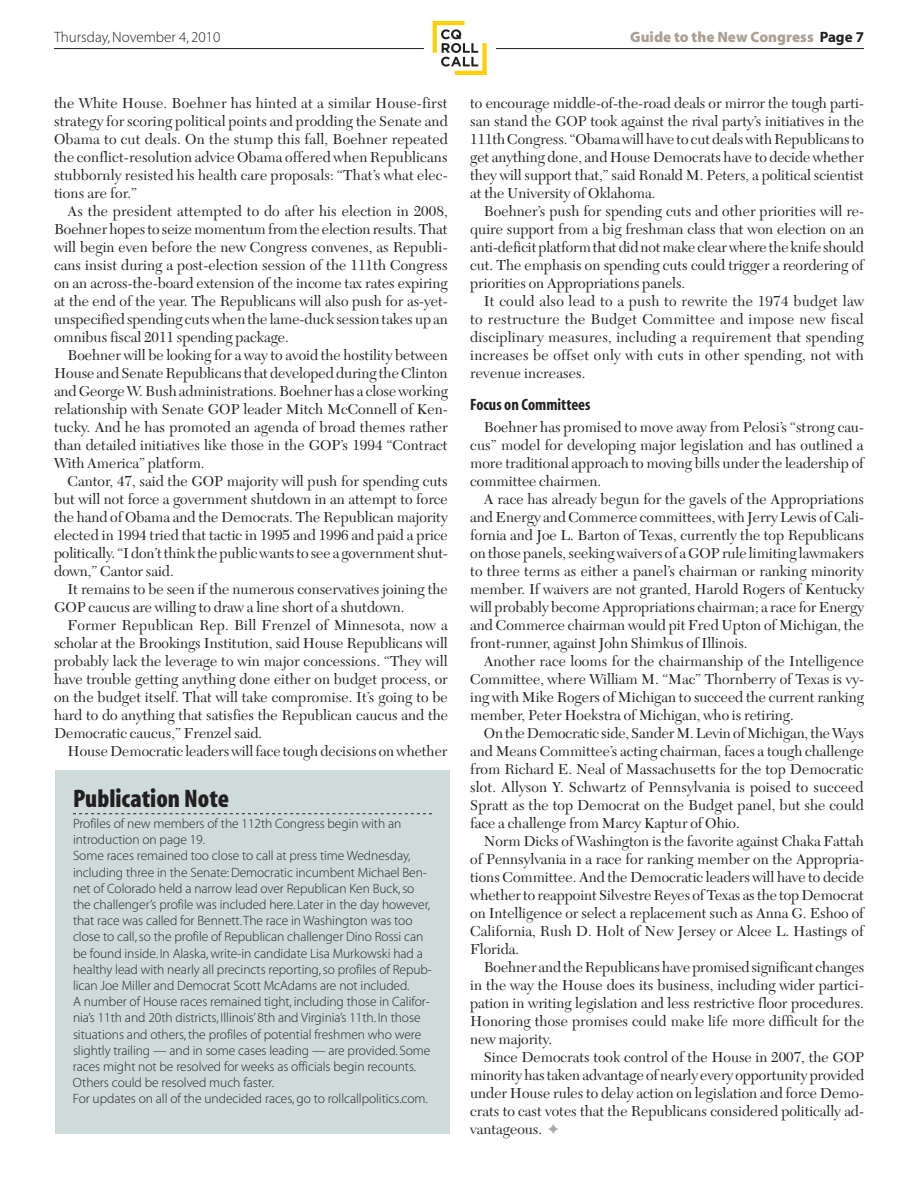
<style>
.page{position:relative;width:918px;height:1188px;background:#fff}
.page>*{position:absolute;margin:0;border:0;box-sizing:border-box;transform-origin:0 0}
.t1{font:25.5px "Myriad MM 830 300";letter-spacing:-.05em;color:#231f20}
.t2{font:16.5px "Myriad MM 700 300";letter-spacing:-.115em;color:#231f20}
.t3{font:15px/18px "New Caledonia";color:#231f20;text-align:justify}
.t4{font:15px "Myriad MM 830 600";letter-spacing:.045em;color:#aba095}
.t5{font:15px "Myriad MM 215 600";letter-spacing:-.02em;color:#231f20}
.t6{font:13.5px/16.2px "Myriad MM 215 600";letter-spacing:-.025em;color:#231f20}
.s1{font-family:"Myriad MM 700 600";color:#231f20}
</style>
<div class="page">
<hr style="left:54px;top:48px;width:810px;height:1px;background:#231f20">
<div style="left:424px;top:13px;width:72px;height:72px;background:#fff"></div>
<svg style="left:433px;top:21px;width:54px;height:54px"></svg>
<div style="left:55px;top:770px;width:395px;height:364px;background:#cfdbdb"></div>
<svg style="left:73px;top:813px;width:359px;height:1px"></svg>
<p class="t5" style="left:54px;top:30px;width:168px">Thursday, November 4, 2010</p>
<p class="t4" style="left:630px;top:30px;width:235px">Guide to the New Congress <span class="s1">Page 7</span></p>
<p class="t3" style="left:54px;top:94px;width:395px">the White House. Boehner has hinted at a similar House-first strategy for scoring political points and prodding the Senate and Obama to cut deals. On the stump this fall, Boehner repeated the conflict-resolution advice Obama offered when Republicans stubbornly resisted his health care proposals: “That’s what elec&shy;tions are for.”</p>
<p class="t3" style="left:54px;top:202px;width:395px;text-indent:14px">As the president attempted to do after his election in 2008, Boehner hopes to seize momentum from the election results. That will begin even before the new Congress convenes, as Republi&shy;cans insist during a post-election session of the 111th Congress on an across-the-board extension of the income tax rates expiring at the end of the year. The Republicans will also push for as-yet&shy;unspecified spending cuts when the lame-duck session takes up an omnibus fiscal 2011 spending package.</p>
<p class="t3" style="left:54px;top:346px;width:395px;text-indent:14px">Boehner will be looking for a way to avoid the hostility between House and Senate Republicans that developed during the Clinton and George W. Bush administrations. Boehner has a close working relationship with Senate GOP leader Mitch McConnell of Ken&shy;tucky. And he has promoted an agenda of broad themes rather than detailed initiatives like those in the GOP’s 1994 “Contract With America” platform.</p>
<p class="t3" style="left:54px;top:472px;width:395px;text-indent:14px">Cantor, 47, said the GOP majority will push for spending cuts but will not force a government shutdown in an attempt to force the hand of Obama and the Democrats. The Republican majority elected in 1994 tried that tactic in 1995 and 1996 and paid a price politically. “I don’t think the public wants to see a government shut&shy;down,” Cantor said.</p>
<p class="t3" style="left:54px;top:580px;width:395px;text-indent:14px">It remains to be seen if the numerous conservatives joining the<br>GOP caucus are willing to draw a line short of a shutdown.</p>
<p class="t3" style="left:54px;top:616px;width:396px;text-indent:14px">Former Republican Rep. Bill Frenzel of Minnesota, now a scholar at the Brookings Institution, said House Republicans will probably lack the leverage to win major concessions. “They will have trouble getting anything done either on budget process, or on the budget itself. That will take compromise. It’s going to be hard to do anything that satisfies the Republican caucus and the Democratic caucus,” Frenzel said.</p>
<p class="t3" style="left:68px;top:742px;width:381px">House Democratic leaders will face tough decisions on whether</p>
<h1 class="t1" style="left:73px;top:787px;width:159px">Publication Note</h1>
<p class="t6" style="left:73px;top:816px;width:361px">Profiles of new members of the 112th Congress begin with an introduction on page 19.<br>Some races remained too close to call at press time Wednesday, including three in the Senate: Democratic incumbent M ichael Ben&shy;net of Colorado held a narrow lead over Republican Ken Buck, so the challenger’s profile was included here. Later in the day however, that race was called for Bennett.The race in Washington was too close to call, so the profile of Republican challenger Dino Rossi can be found inside. I n Alaska, write-in candidate Lisa Murkowski had a healthy lead with nearly all precincts reporting, so profiles of Repub&shy;lican Joe Miller and Democrat Scott McAdams are not included.<br>A number of House races remained tight, including those in Califor&shy;nia’s 11th and 20th districts, I llinois’ 8th and Virginia’s 11th. I n those situations and others, the profiles of potential freshmen who were slightly trailing — and in some cases leading — are provided. Some races might not be resolved for weeks as officials begin recounts.<br>Others could be resolved much faster.<br>For updates on all of the undecided races, go to rollcallpolitics.com.</p>
<p class="t3" style="left:470px;top:94px;width:395px">to encourage middle-of-the-road deals or mirror the tough parti&shy;san stand the GOP took against the rival party’s initiatives in the 111th Congress. “Obama will have to cut deals with Republicans to get anything done, and House Democrats have to decide whether they will support that,” said Ronald M. Peters, a political scientist at the University of Oklahoma.</p>
<p class="t3" style="left:470px;top:202px;width:395px;text-indent:14px">Boehner’s push for spending cuts and other priorities will re&shy;quire support from a big freshman class that won election on an anti-deficit platform that did not make clear where the knife should cut. The emphasis on spending cuts could trigger a reordering of priorities on Appropriations panels.</p>
<p class="t3" style="left:470px;top:292px;width:395px;text-indent:14px">It could also lead to a push to rewrite the 1974 budget law to restructure the Budget Committee and impose new fiscal disciplinary measures, including a requirement that spending increases be offset only with cuts in other spending, not with revenue increases.</p>
<p class="t2" style="left:470px;top:396px;width:123px">Focus on Committees</p>
<p class="t3" style="left:470px;top:418px;width:395px;text-indent:14px">Boehner has promised to move away from Pelosi’s “strong cau&shy;cus” model for developing major legislation and has outlined a more traditional approach to moving bills under the leadership of committee chairmen.</p>
<p class="t3" style="left:470px;top:490px;width:395px;text-indent:14px">A race has already begun for the gavels of the Appropriations and Energy and Commerce committees, with Jerry Lewis of Cali&shy;fornia and Joe L. Barton of Texas, currently the top Republicans on those panels, seeking waivers of a GOP rule limiting lawmakers to three terms as either a panel’s chairman or ranking minority member. If waivers are not granted, Harold Rogers of Kentucky will probably become Appropriations chairman; a race for Energy and Commerce chairman would pit Fred Upton of Michigan, the front-runner, against John Shimkus of Illinois.</p>
<p class="t3" style="left:470px;top:652px;width:395px;text-indent:14px">Another race looms for the chairmanship of the Intelligence Committee, where William M. “Mac” Thornberry of Texas is vy&shy;ing with Mike Rogers of Michigan to succeed the current ranking member, Peter Hoekstra of Michigan, who is retiring.</p>
<p class="t3" style="left:470px;top:724px;width:395px;text-indent:14px">On the Democratic side, Sander M. Levin of Michigan, the Ways and Means Committee’s acting chairman, faces a tough challenge from Richard E. Neal of Massachusetts for the top Democratic slot. Allyson Y. Schwartz of Pennsylvania is poised to succeed Spratt as the top Democrat on the Budget panel, but she could face a challenge from Marcy Kaptur of Ohio.</p>
<p class="t3" style="left:470px;top:832px;width:395px;text-indent:14px">Norm Dicks of Washington is the favorite against Chaka Fattah of Pennsylvania in a race for ranking member on the Appropria&shy;tions Committee. And the Democratic leaders will have to decide whether to reappoint Silvestre Reyes of Texas as the top Democrat on Intelligence or select a replacement such as Anna G. Eshoo of California, Rush D. Holt of New Jersey or Alcee L. Hastings of Florida.</p>
<p class="t3" style="left:470px;top:958px;width:396px;text-indent:14px">Boehner and the Republicans have promised significant changes in the way the House does its business, including wider partici&shy;pation in writing legislation and less restrictive floor procedures.<br>Honoring those promises could make life more difficult for the new majority.</p>
<p class="t3" style="left:470px;top:1048px;width:395px;text-indent:14px">Since Democrats took control of the House in 2007, the GOP minority has taken advantage of nearly every opportunity provided under House rules to delay action on legislation and force Demo&shy;crats to cast votes that the Republicans considered politically ad&shy;vantageous.</p>
</div>
